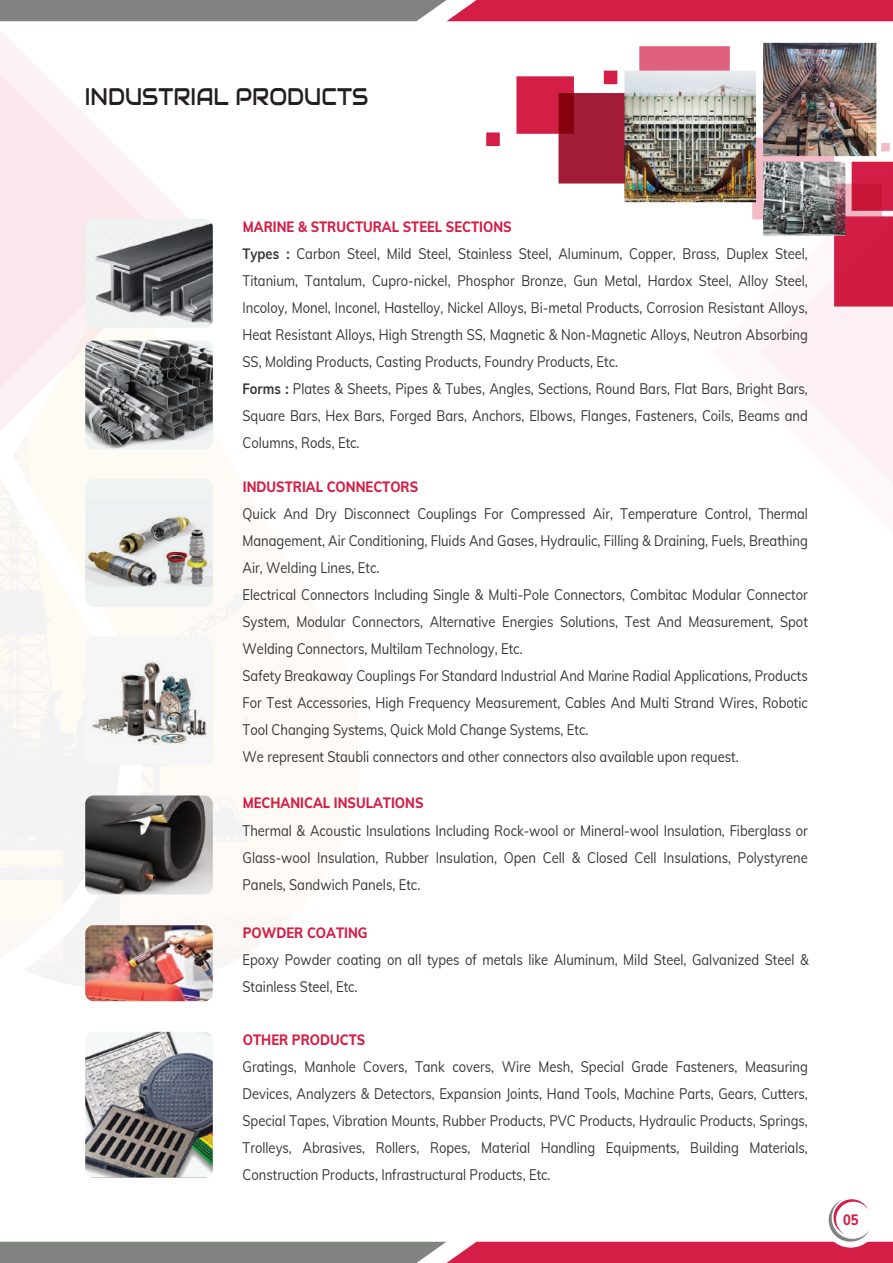
<style>
.page{position:relative;width:893px;height:1263px;background:#fff}
.page>*{position:absolute;margin:0;border:0;box-sizing:border-box;transform-origin:0 0}
.t1{font:24px "Audiowide";color:#231f20;scale:.86 1}
.t2{font:15px/27px "Muli";color:#333534;scale:.86 1}
.t3{font:800 15px "Muli";color:#d41e45;scale:.86 1}
.s1{font-weight:700}
</style>
<div class="page">
<svg style="left:120px;top:631px;width:23px;height:294px;fill:#fefbf5"></svg>
<svg style="left:761px;top:78px;width:132px;height:406px"></svg>
<svg style="left:0;top:21px;width:201px;height:488px"></svg>
<svg style="left:0;top:21px;width:158px;height:444px"></svg>
<div style="left:752px;top:138px;width:82px;height:81px;background:linear-gradient(to right,#eeb8c4,#efbac4)"></div>
<div style="left:639px;top:46px;width:91px;height:91px;background:#e0617d"></div>
<div style="left:834px;top:216px;width:59px;height:91px;background:#d41e46"></div>
<div style="left:558px;top:93px;width:91px;height:91px;background:#a21c36"></div>
<img style="left:763px;top:162px;width:82px;height:74px">
<img style="left:624px;top:71px;width:132px;height:131px">
<img style="left:763px;top:43px;width:113px;height:113px">
<svg style="left:835px;top:184px;width:47px;height:46px"></svg>
<div style="left:852px;top:162px;width:41px;height:49px;background:linear-gradient(to right,#cc183a,#d21d43)"></div>
<svg style="left:516px;top:76px;width:58px;height:58px;background:#c61c3e"></svg>
<div style="left:604px;top:71px;width:13px;height:13px;background:#d41e46"></div>
<div style="left:486px;top:132px;width:14px;height:14px;background:#d41e46"></div>
<div style="left:881px;top:143px;width:9px;height:8px;background:#f2bbc7"></div>
<svg style="left:0;top:0;width:893px;height:21px;background:#ad5668"></svg>
<svg style="left:0;top:1199px;width:893px;height:64px"></svg>
<img style="left:85px;top:795px;width:128px;height:99px">
<img style="left:85px;top:925px;width:128px;height:76px">
<img style="left:85px;top:637px;width:128px;height:127px">
<img style="left:85px;top:1032px;width:128px;height:146px">
<div style="left:85px;top:479px;width:128px;height:128px;background:#eff3f2;border-radius:8px"></div>
<img style="left:85px;top:514px;width:128px;height:72px">
<img style="left:85px;top:219px;width:128px;height:109px">
<img style="left:85px;top:340px;width:128px;height:110px">
<h1 class="t1" style="left:85px;top:81px;width:331px">INDUSTRIAL PRODUCTS</h1>
<p class="t3" style="left:243px;top:215px;width:314px">MARINE &amp; STRUCTURAL STEEL SECTIONS</p>
<p class="t2" style="left:243px;top:239px;width:659px"><span class="s1">Types :</span> Carbon Steel, Mild Steel, Stainless Steel, Aluminum, Copper, Brass, Duplex Steel, Titanium, Tantalum, Cupro-nickel, Phosphor Bronze, Gun Metal, Hardox Steel, Alloy Steel, Incoloy, Monel, Inconel, Hastelloy, Nickel Alloys, Bi-metal Products, Corrosion Resistant Alloys, Heat Resistant Alloys, High Strength SS, Magnetic &amp; Non-Magnetic Alloys, Neutron Absorbing SS, Molding Products, Casting Products, Foundry Products, Etc.<br><span class="s1">Forms :</span> Plates &amp; Sheets, Pipes &amp; Tubes, Angles, Sections, Round Bars, Flat Bars, Bright Bars, Square Bars, Hex Bars, Forged Bars, Anchors, Elbows, Flanges, Fasteners, Coils, Beams and Columns, Rods, Etc.</p>
<p class="t3" style="left:243px;top:476px;width:205px">INDUSTRIAL CONNECTORS</p>
<p class="t2" style="left:243px;top:500px;width:659px">Quick And Dry Disconnect Couplings For Compressed Air, Temperature Control, Thermal Management, Air Conditioning, Fluids And Gases, Hydraulic, Filling &amp; Draining, Fuels, Breathing Air, Welding Lines, Etc.<br>Electrical Connectors Including Single &amp; Multi-Pole Connectors, Combitac Modular Connector System, Modular Connectors, Alternative Energies Solutions, Test And Measurement, Spot Welding Connectors, Multilam Technology, Etc.<br>Safety Breakaway Couplings For Standard Industrial And Marine Radial Applications, Products For Test Accessories, High Frequency Measurement, Cables And Multi Strand Wires, Robotic Tool Changing Systems, Quick Mold Change Systems, Etc.<br>We represent Staubli connectors and other connectors also available upon request.</p>
<p class="t3" style="left:243px;top:792px;width:212px">MECHANICAL INSULATIONS</p>
<p class="t2" style="left:243px;top:816px;width:659px;text-align:justify">Thermal &amp; Acoustic Insulations Including Rock-wool or Mineral-wool Insulation, Fiberglass or Glass-wool Insulation, Rubber Insulation, Open Cell &amp; Closed Cell Insulations, Polystyrene Panels, Sandwich Panels, Etc.</p>
<p class="t3" style="left:243px;top:922px;width:146px">POWDER COATING</p>
<p class="t2" style="left:243px;top:946px;width:660px">Epoxy Powder coating on all types of metals like Aluminum, Mild Steel, Galvanized Steel &amp;<br>Stainless Steel, Etc.</p>
<p class="t3" style="left:243px;top:1028px;width:144px">OTHER PRODUCTS</p>
<p class="t2" style="left:243px;top:1052px;width:659px;text-align:justify">Gratings, Manhole Covers, Tank covers, Wire Mesh, Special Grade Fasteners, Measuring Devices, Analyzers &amp; Detectors, Expansion Joints, Hand Tools, Machine Parts, Gears, Cutters, Special Tapes, Vibration Mounts, Rubber Products, PVC Products, Hydraulic Products, Springs, Trolleys, Abrasives, Rollers, Ropes, Material Handling Equipments, Building Materials, Construction Products, Infrastructural Products, Etc.</p>
<p class="t3" style="left:843px;top:1208px;width:20px">05</p>
</div>
